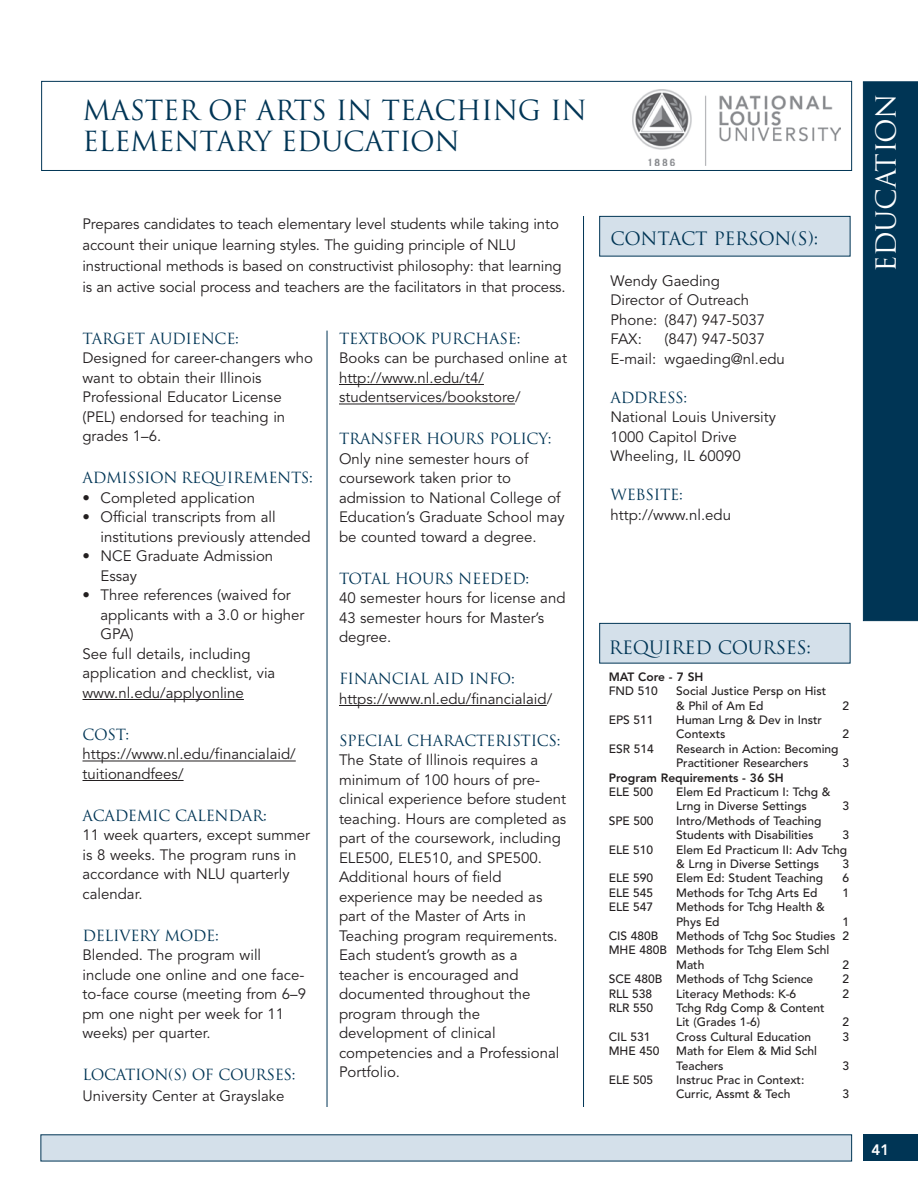
<style>
.page{position:relative;width:918px;height:1188px;background:#fff}
.page>*{position:absolute;margin:0;border:0;box-sizing:border-box;transform-origin:0 0}
.t1{font:27px/31.5px "Trajan";letter-spacing:-.015em;color:#003555}
.t2{font:27px "Trajan";letter-spacing:-.015em;color:#fff}
.t3{font:18px "Trajan";letter-spacing:-.015em;color:#003555}
.t4{font:15px/19.5px "Avenir";color:#231f20}
.t5{font:15px "Trajan";letter-spacing:-.02em;color:#003555}
.t6{font:800 15px "Avenir";color:#fff}
.t7{font:500 12px/14.4px "Avenir";color:#231f20}
.t8{font:800 12px "Avenir";color:#231f20}
</style>
<div class="page">
<div style="left:863px;top:1134px;width:55px;height:27px;background:#003555"></div>
<div style="left:41px;top:81px;width:811px;height:90px;background:#fff;border:1px solid #003555"></div>
<div style="left:863px;top:81px;width:55px;height:540px;background:#003555"></div>
<hr style="left:583px;top:216px;width:1px;height:891px;background:#003555">
<div style="left:40px;top:1134px;width:812px;height:27px;background:#d4e0ea"></div>
<div style="left:599px;top:216px;width:251px;height:40px;background:#d4e0ea;border:1px solid #003555"></div>
<div style="left:599px;top:623px;width:251px;height:41px;background:#d4e0ea;border:1px solid #003555"></div>
<hr style="left:327px;top:331px;width:1px;height:776px;background:#003555">
<hr style="left:82px;top:699px;width:162px;height:1px;background:#231f20">
<hr style="left:82px;top:761px;width:214px;height:1px;background:#231f20">
<hr style="left:82px;top:780px;width:102px;height:1px;background:#231f20">
<hr style="left:339px;top:384px;width:145px;height:1px;background:#231f20">
<hr style="left:339px;top:404px;width:176px;height:1px;background:#231f20">
<hr style="left:339px;top:705px;width:208px;height:1px;background:#231f20">
<img style="left:633px;top:90px;width:207px;height:75px">
<h1 class="t1" style="left:82px;top:94px;width:506px">MASTER OF ARTS IN TEACHING IN<br>ELEMENTARY EDUCATION</h1>
<p class="t4" style="left:82px;top:214px;width:482px;line-height:21px">Prepares candidates to teach elementary level students while taking into account their unique learning styles. The guiding principle of NLU instructional methods is based on constructivist philosophy: that learning is an active social process and teachers are the facilitators in that process.</p>
<p class="t5" style="left:82px;top:330px;width:158px">TARGET AUDIENCE:</p>
<p class="t4" style="left:82px;top:349px;width:232px">Designed for career-changers who want to obtain their Illinois<br>Professional Educator License (PEL) endorsed for teaching in grades 1–6.</p>
<p class="t5" style="left:82px;top:469px;width:232px">ADMISSION REQUIREMENTS:</p>
<p class="t4" style="left:82px;top:489px;width:174px">• Completed application</p>
<p class="t4" style="left:100px;top:508px;width:212px;text-indent:-18px">• Official transcripts from all institutions previously attended</p>
<p class="t4" style="left:100px;top:547px;width:174px;text-indent:-18px">• NCE Graduate Admission<br>Essay</p>
<p class="t4" style="left:82px;top:586px;width:210px">• Three references (waived for</p>
<p class="t4" style="left:100px;top:606px;width:206px">applicants with a 3.0 or higher</p>
<p class="t4" style="left:101px;top:625px;width:35px">GPA)</p>
<p class="t4" style="left:82px;top:645px;width:170px">See full details, including</p>
<p class="t4" style="left:82px;top:664px;width:194px">application and checklist, via</p>
<p class="t4" style="left:82px;top:684px;width:163px">www.nl.edu/applyonline</p>
<p class="t5" style="left:82px;top:726px;width:48px">COST:</p>
<p class="t4" style="left:82px;top:745px;width:215px">https://www. nl. edu/financialaid/ tuitionandfees/</p>
<p class="t5" style="left:82px;top:807px;width:186px">ACADEMIC CALENDAR:</p>
<p class="t4" style="left:82px;top:826px;width:229px">11 week quarters, except summer is 8 weeks. The program runs in accordance with NLU quarterly calendar.</p>
<p class="t5" style="left:82px;top:927px;width:138px">DELIVERY MODE:</p>
<p class="t4" style="left:82px;top:946px;width:225px">Blended. The program will include one online and one face&shy;to-face course (meeting from 6–9 pm one night per week for 11 weeks) per quarter.</p>
<p class="t5" style="left:82px;top:1066px;width:215px">LOCATION(S) OF COURSES:</p>
<p class="t4" style="left:82px;top:1087px;width:204px">University Center at Grayslake</p>
<p class="t5" style="left:339px;top:330px;width:183px">TEXTBOOK PURCHASE:</p>
<p class="t4" style="left:339px;top:349px;width:230px">Books can be purchased online at http://www. nl. edu/t4/ studentservices/bookstore/</p>
<p class="t5" style="left:339px;top:430px;width:214px">TRANSFER HOURS POLICY:</p>
<p class="t4" style="left:339px;top:450px;width:227px">Only nine semester hours of coursework taken prior to admission to National College of<br>Education’s Graduate School may be counted toward a degree.</p>
<p class="t5" style="left:339px;top:570px;width:192px">TOTAL HOURS NEEDED:</p>
<p class="t4" style="left:339px;top:589px;width:228px">40 semester hours for license and<br>43 semester hours for Master’s degree.</p>
<p class="t5" style="left:339px;top:670px;width:177px">FINANCIAL AID INFO:</p>
<p class="t4" style="left:339px;top:690px;width:215px">https://www. nl. edu/financialaid/</p>
<p class="t5" style="left:339px;top:732px;width:223px">SPECIAL CHARACTERISTICS:</p>
<p class="t4" style="left:339px;top:751px;width:229px">The State of Illinois requires a minimum of 100 hours of pre&shy;clinical experience before student teaching. Hours are completed as part of the coursework, including<br>ELE500, ELE510, and SPE500.<br>Additional hours of field experience may be needed as part of the Master of Arts in<br>Teaching program requirements.<br>Each student’s growth as a teacher is encouraged and documented throughout the program through the development of clinical competencies and a Professional<br>Portfolio.</p>
<p class="t3" style="left:611px;top:228px;width:209px">CONTACT PERSON(S):</p>
<p class="t4" style="left:611px;top:271px;width:156px">Wendy Gaeding<br>Director of Outreach<br>Phone: (847) 947-5037<br>FAX:</p>
<p class="t4" style="left:611px;top:330px;width:176px;text-indent:54px">(847) 947-5037<br>E-mail: wgaeding@nl.edu</p>
<p class="t5" style="left:611px;top:388px;width:78px">ADDRESS:</p>
<p class="t4" style="left:611px;top:408px;width:167px">National Louis University<br>1000 Capitol Drive<br>Wheeling, IL 60090</p>
<p class="t5" style="left:611px;top:486px;width:74px">WEBSITE:</p>
<p class="t4" style="left:611px;top:505px;width:122px">http://www. nl. edu</p>
<h1 class="t2" style="left:870px;top:272px;width:181px;rotate:-90deg">EDUCATION</h1>
<p class="t3" style="left:609px;top:636px;width:204px">REQUIRED COURSES:</p>
<p class="t8" style="left:609px;top:670px;width:96px">MAT Core - 7 SH</p>
<p class="t7" style="left:609px;top:684px;width:51px">FND 510</p>
<p class="t7" style="left:676px;top:684px;width:152px">Social Justice Persp on Hist &amp; Phil of Am Ed</p>
<p class="t7" style="left:609px;top:713px;width:46px">EPS 511</p>
<p class="t7" style="left:676px;top:713px;width:147px">Human Lrng &amp; Dev in Instr<br>Contexts</p>
<p class="t7" style="left:843px;top:699px;width:8px">2</p>
<p class="t7" style="left:843px;top:727px;width:8px">2</p>
<p class="t7" style="left:609px;top:742px;width:47px">ESR 514</p>
<p class="t7" style="left:676px;top:742px;width:164px">Research in Action: Becoming<br>Practitioner Researchers</p>
<p class="t7" style="left:843px;top:756px;width:8px">3</p>
<p class="t8" style="left:609px;top:770px;width:177px">Program Requirements - 36 SH</p>
<p class="t7" style="left:609px;top:785px;width:46px">ELE 500</p>
<p class="t7" style="left:676px;top:785px;width:156px">Elem Ed Practicum I: Tchg &amp;<br>Lrng in Diverse Settings</p>
<p class="t7" style="left:609px;top:814px;width:46px">SPE 500</p>
<p class="t7" style="left:676px;top:814px;width:147px">Intro/Methods of Teaching<br>Students with Disabilities</p>
<p class="t7" style="left:843px;top:799px;width:8px">3</p>
<p class="t7" style="left:843px;top:828px;width:8px">3</p>
<p class="t7" style="left:609px;top:843px;width:46px">ELE 510</p>
<p class="t7" style="left:676px;top:843px;width:172px">Elem Ed Practicum II: Adv Tchg &amp; Lrng in Diverse Settings</p>
<p class="t7" style="left:843px;top:857px;width:8px">3</p>
<p class="t7" style="left:609px;top:871px;width:46px">ELE 590</p>
<p class="t7" style="left:676px;top:871px;width:148px">Elem Ed: Student Teaching</p>
<p class="t7" style="left:843px;top:871px;width:8px">6</p>
<p class="t7" style="left:609px;top:886px;width:46px">ELE 545</p>
<p class="t7" style="left:676px;top:886px;width:143px">Methods for Tchg Arts Ed</p>
<p class="t7" style="left:843px;top:886px;width:8px">1</p>
<p class="t7" style="left:609px;top:900px;width:46px">ELE 547</p>
<p class="t7" style="left:676px;top:900px;width:150px">Methods for Tchg Health &amp;<br>Phys Ed</p>
<p class="t7" style="left:843px;top:915px;width:8px">1</p>
<p class="t7" style="left:609px;top:929px;width:51px">CIS 480B</p>
<p class="t7" style="left:676px;top:929px;width:175px">Methods of Tchg Soc Studies 2</p>
<p class="t7" style="left:609px;top:943px;width:222px">MHE 480B Methods for Tchg Elem Schl</p>
<p class="t7" style="left:676px;top:958px;width:30px">Math</p>
<p class="t7" style="left:843px;top:958px;width:8px">2</p>
<p class="t7" style="left:609px;top:972px;width:206px">SCE 480B Methods of Tchg Science</p>
<p class="t7" style="left:843px;top:972px;width:8px">2</p>
<p class="t7" style="left:609px;top:987px;width:45px">RLL 538</p>
<p class="t7" style="left:676px;top:987px;width:122px">Literacy Methods: K-6</p>
<p class="t7" style="left:843px;top:987px;width:8px">2</p>
<p class="t7" style="left:609px;top:1001px;width:46px">RLR 550</p>
<p class="t7" style="left:676px;top:1001px;width:150px">Tchg Rdg Comp &amp; Content<br>Lit (Grades 1-6)</p>
<p class="t7" style="left:843px;top:1015px;width:8px">2</p>
<p class="t7" style="left:609px;top:1030px;width:43px">CIL 531</p>
<p class="t7" style="left:676px;top:1030px;width:136px">Cross Cultural Education</p>
<p class="t7" style="left:843px;top:1030px;width:8px">3</p>
<p class="t7" style="left:609px;top:1044px;width:52px">MHE 450</p>
<p class="t7" style="left:676px;top:1044px;width:142px">Math for Elem &amp; Mid Schl<br>Teachers</p>
<p class="t7" style="left:843px;top:1059px;width:8px">3</p>
<p class="t7" style="left:609px;top:1073px;width:46px">ELE 505</p>
<p class="t7" style="left:676px;top:1073px;width:130px">Instruc Prac in Context:<br>Curric, Assmt &amp; Tech</p>
<p class="t7" style="left:843px;top:1087px;width:8px">3</p>
<p class="t6" style="left:872px;top:1141px;width:19px">41</p>
</div>
